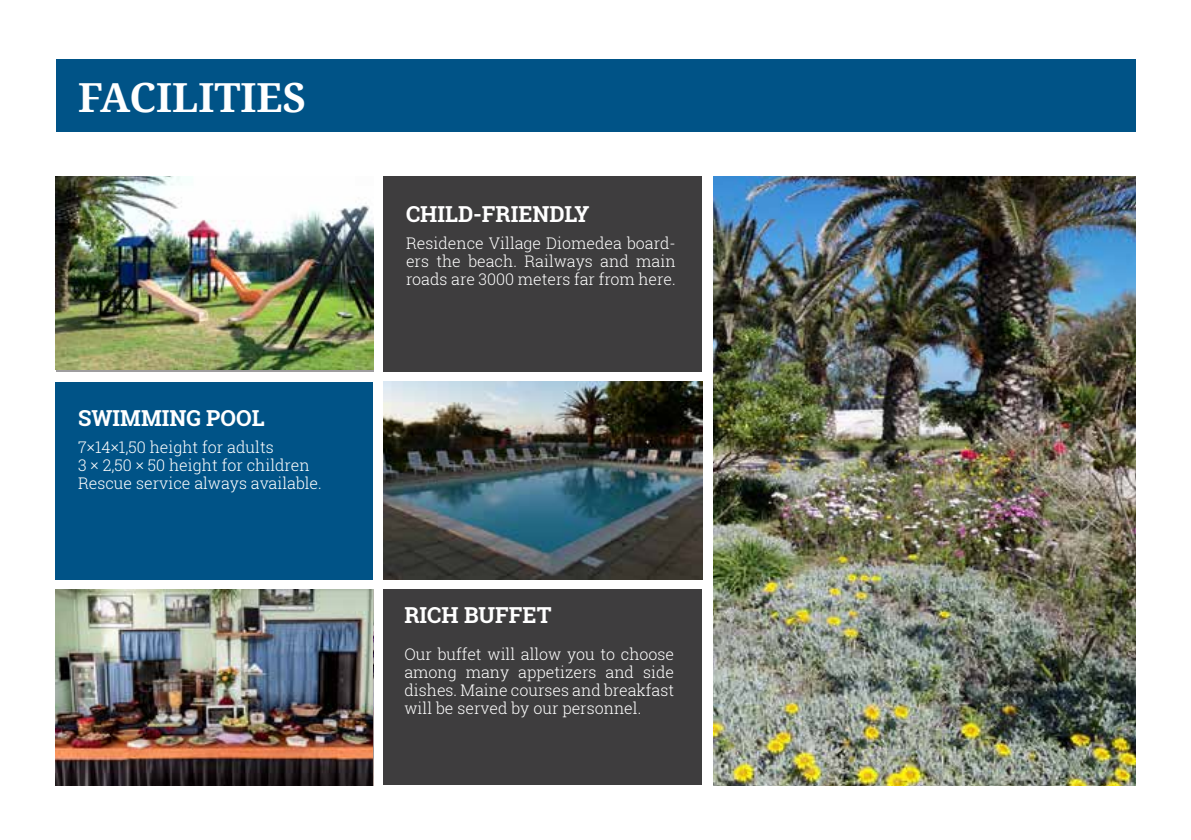
<style>
.page{position:relative;width:1191px;height:840px;background:#fff}
.page>*{position:absolute;margin:0;border:0;box-sizing:border-box;transform-origin:0 0}
.t1{font:700 40px "Noto Serif";color:#fff}
.t2{font:700 22px "Roboto Slab";color:#fff}
.t3{font:300 16px/18px "Roboto Slab";color:#fff;text-align:justify}
</style>
<div class="page">
<div style="left:56px;top:60px;width:1079px;height:72px;background:#005387"></div>
<img style="left:56px;top:176px;width:317px;height:193px">
<img style="left:383px;top:381px;width:319px;height:198px">
<div style="left:383px;top:176px;width:319px;height:195px;background:#3e3d3e"></div>
<div style="left:383px;top:589px;width:319px;height:195px;background:#3e3d3e"></div>
<div style="left:56px;top:381px;width:317px;height:198px;background:#005387"></div>
<img style="left:713px;top:176px;width:422px;height:608px">
<img style="left:56px;top:589px;width:317px;height:195px">
<h1 class="t1" style="left:78px;top:69px;width:230px">FACILITIES</h1>
<h2 class="t2" style="left:78px;top:403px;width:188px">SWIMMING POOL</h2>
<p class="t3" style="left:78px;top:438px;width:245px;text-align:left">7×14×1,50 height for adults<br>3 × 2,50 × 50 height for children<br>Rescue service always available.</p>
<h2 class="t2" style="left:406px;top:199px;width:185px">CHILD-FRIENDLY</h2>
<p class="t3" style="left:406px;top:234px;width:271px">Residence Village Diomedea board&shy;ers the beach. Railways and main roads are 3000 meters far from here.</p>
<h2 class="t2" style="left:404px;top:599px;width:149px">RICH BUFFET</h2>
<p class="t3" style="left:404px;top:644px;width:271px">Our buffet will allow you to choose among many appetizers and side dishes. Maine courses and breakfast will be served by our personnel.</p>
</div>
